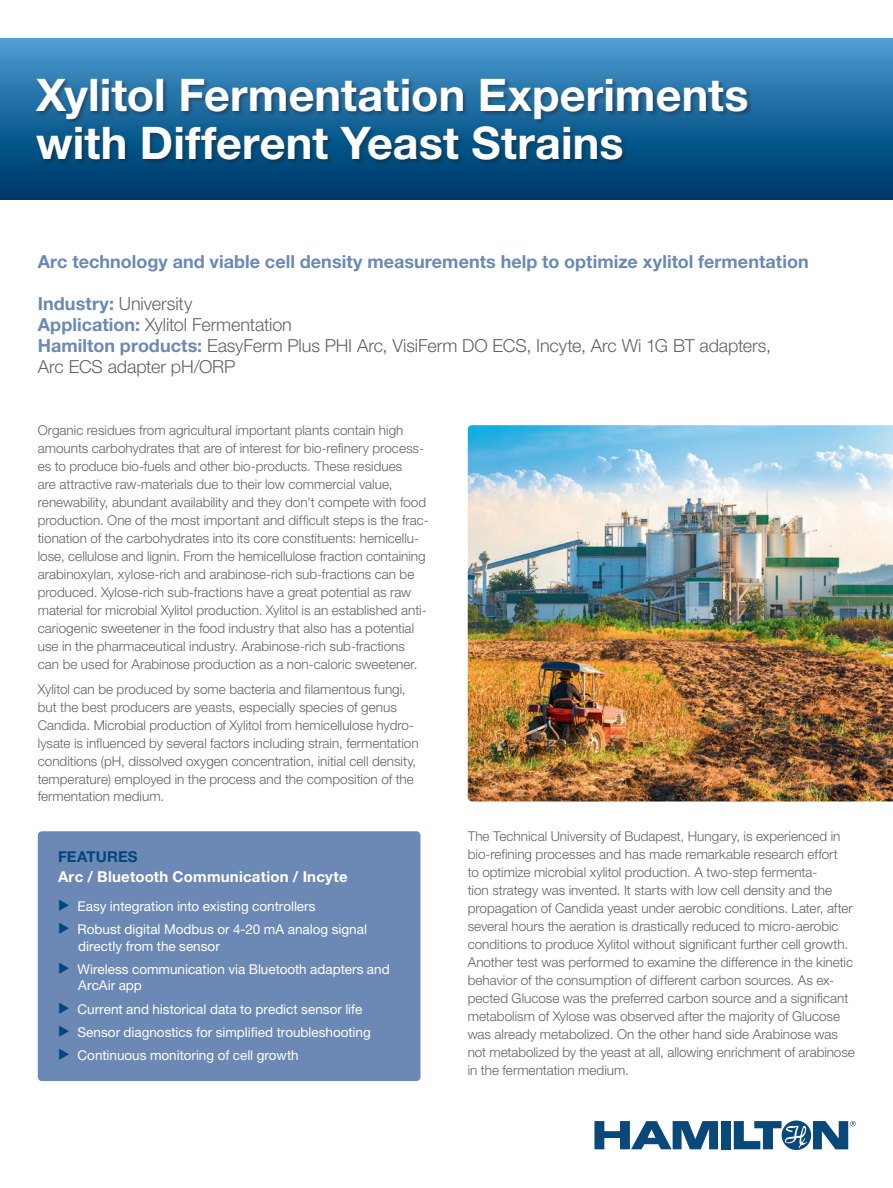
<style>
.page{position:relative;width:893px;height:1188px;background:#fff}
.page>*{position:absolute;margin:0;border:0;box-sizing:border-box;transform-origin:0 0}
.t1{font:700 45px/48px "Helvetica Neue LT Pro";color:#fff}
.t2{font:300 18px/21px "Helvetica Neue LT Pro";letter-spacing:-.005em;color:#636366}
.t3{font:700 18px "Helvetica Neue LT Pro";color:#6b89b4}
.t4{font:700 15px "Helvetica Neue LT Pro";letter-spacing:.015em;color:#fff}
.t5{font:700 15px "Helvetica Neue LT Pro";letter-spacing:.01em;color:#00467e}
.t6{font:300 13.5px/18px "Helvetica Neue LT Pro";color:#636366}
.t7{font:13.5px/23.2px "Helvetica Neue LT Pro";color:#fff}
.s1{font-weight:700;color:#6b89b4}
</style>
<div class="page">
<svg style="left:0;top:38px;width:893px;height:162px;background:#20699c"></svg>
<div style="left:38px;top:831px;width:382px;height:250px;background:#6b89b4;border-radius:4px"></div>
<img style="left:468px;top:425px;width:425px;height:376px">
<div style="left:721px;top:1121px;width:10px;height:28px;background:#094879"></div>
<svg style="left:594px;top:1121px;width:124px;height:28px"></svg>
<svg style="left:734px;top:1121px;width:122px;height:29px"></svg>
<div style="left:35px;top:78px;width:718px;height:87px;background:#231f20;opacity:.46"></div>
<h1 class="t1" style="left:36px;top:70px;width:714px">Xylitol Fermentation Experiments with Different Yeast Strains</h1>
<h2 class="t3" style="left:38px;top:250px;width:772px">Arc technology and viable cell density measurements help to optimize xylitol fermentation</h2>
<h2 class="t2" style="left:38px;top:293px;width:735px"><span class="s1">Industry:</span> University<br><span class="s1">Application:</span> Xylitol Fermentation<br><span class="s1">Hamilton products:</span> EasyFerm Plus PHI Arc, VisiFerm DO ECS, Incyte, Arc Wi 1G BT adapters, Arc ECS adapter pH/ORP</h2>
<p class="t6" style="left:38px;top:421px;width:392px">Organic residues from agricultural important plants contain high amounts carbohydrates that are of interest for bio-refinery process&shy;es to produce bio-fuels and other bio-products. These residues<br>are attractive raw-materials due to their low commercial value, renewability, abundant availability and they don’t compete with food production. One of the most important and difficult steps is the frac&shy;tionation of the carbohydrates into its core constituents: hemicellu&shy;lose, cellulose and lignin. From the hemicellulose fraction containing arabinoxylan, xylose-rich and arabinose-rich sub-fractions can be produced. Xylose-rich sub-fractions have a great potential as raw material for microbial Xylitol production. Xylitol is an established anti&shy;cariogenic sweetener in the food industry that also has a potential use in the pharmaceutical industry. Arabinose-rich sub-fractions can be used for Arabinose production as a non-caloric sweetener.</p>
<p class="t6" style="left:38px;top:679px;width:382px">Xylitol can be produced by some bacteria and filamentous fungi, but the best producers are yeasts, especially species of genus Candida. Microbial production of Xylitol from hemicellulose hydro&shy;lysate is influenced by several factors including strain, fermentation conditions (pH, dissolved oxygen concentration, initial cell density, temperature) employed in the process and the composition of the fermentation medium.</p>
<p class="t5" style="left:58px;top:847px;width:81px">FEATURES</p>
<p class="t4" style="left:58px;top:867px;width:291px">Arc / Bluetooth Communication / Incyte</p>
<p class="t7" style="left:78px;top:894px;width:291px">Easy integration into existing controllers<br>Robust digital Modbus or 4-20 mA analog signal</p>
<p class="t7" style="left:78px;top:934px;width:314px">directly from the sensor<br>Wireless communication via Bluetooth adapters and</p>
<p class="t7" style="left:78px;top:974px;width:295px">ArcAir app<br>Current and historical data to predict sensor life Sensor diagnostics for simplified troubleshooting Continuous monitoring of cell growth</p>
<p class="t6" style="left:468px;top:827px;width:389px">The Technical University of Budapest, Hungary, is experienced in bio-refining processes and has made remarkable research effort<br>to optimize microbial xylitol production. A two-step fermenta-<br>tion strategy was invented. It starts with low cell density and the propagation of Candida yeast under aerobic conditions. Later, after several hours the aeration is drastically reduced to micro-aerobic conditions to produce Xylitol without significant further cell growth.<br>Another test was performed to examine the difference in the kinetic behavior of the consumption of different carbon sources. As ex&shy;pected Glucose was the preferred carbon source and a significant metabolism of Xylose was observed after the majority of Glucose was already metabolized. On the other hand side Arabinose was not metabolized by the yeast at all, allowing enrichment of arabinose in the fermentation medium.</p>
</div>
